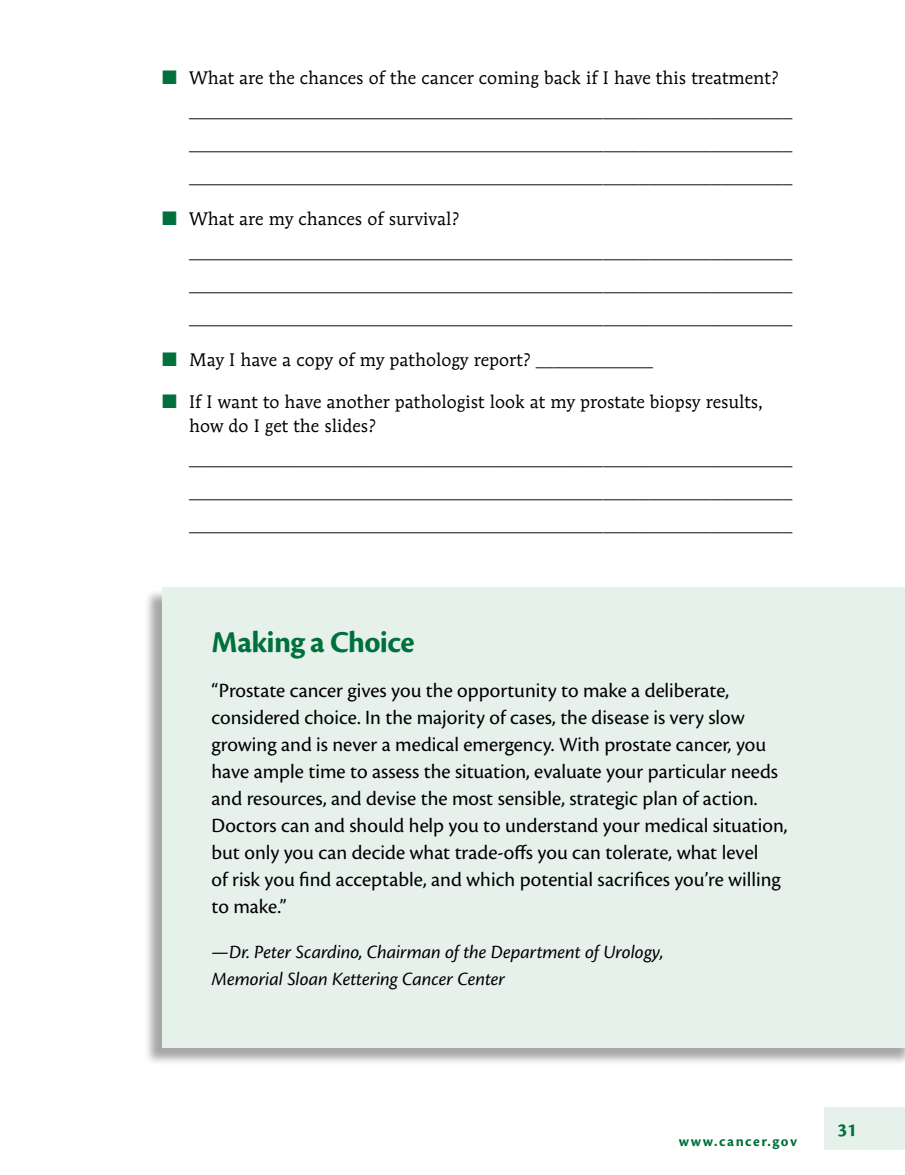
<style>
.page{position:relative;width:905px;height:1175px;background:#fff}
.page>*{position:absolute;margin:0;border:0;box-sizing:border-box;transform-origin:0 0}
.t1{font:700 31.5px "Cronos Pro";letter-spacing:-.02em;color:#00703c}
.t2{font:21px/27px "Cronos Pro";color:#000}
.t3{font:italic 19.5px/27px "Cronos Pro";letter-spacing:-.005em;color:#000}
.t4{font:700 19.5px "Cronos Pro";color:#00703c}
.t5{font:18px/33px "Mendoza Roman Std";color:#000}
.t6{font:700 15px "Cronos Pro";letter-spacing:.105em;color:#00703c}
.s1{color:#00703c}
</style>
<div class="page">
<div style="left:824px;top:1107px;width:80px;height:42px;background:#e6f1ec"></div>
<div style="left:143px;top:589px;width:761px;height:476px;background:#000;opacity:.35"></div>
<div style="left:162px;top:586px;width:742px;height:461px;background:#e6f1ec"></div>
<p class="t5" style="left:189px;top:61px;width:604px;text-indent:-27px"><span class="s1">■</span> What are the chances of the cancer coming back if I have this treatment? ___________________________________________________________________ ___________________________________________________________________ ___________________________________________________________________</p>
<p class="t5" style="left:189px;top:202px;width:604px;text-indent:-27px"><span class="s1">■</span> What are my chances of survival? ___________________________________________________________________ ___________________________________________________________________ ___________________________________________________________________</p>
<p class="t5" style="left:162px;top:343px;width:492px"><span class="s1">■</span> May I have a copy of my pathology report? _____________</p>
<p class="t5" style="left:189px;top:389px;width:575px;line-height:24px;text-indent:-27px"><span class="s1">■</span> If I want to have another pathologist look at my prostate biopsy results, how do I get the slides?</p>
<p class="t5" style="left:189px;top:442px;width:604px;text-align:justify">___________________________________________________________________ ___________________________________________________________________ ___________________________________________________________________</p>
<h1 class="t1" style="left:212px;top:624px;width:204px">Making a Choice</h1>
<p class="t2" style="left:212px;top:677px;width:577px">“Prostate cancer gives you the opportunity to make a deliberate, considered choice. In the majority of cases, the disease is very slow growing and is never a medical emergency. With prostate cancer, you have ample time to assess the situation, evaluate your particular needs and resources, and devise the most sensible, strategic plan of action.<br>Doctors can and should help you to understand your medical situation, but only you can decide what trade-offs you can tolerate, what level<br>of risk you find acceptable, and which potential sacrifices you’re willing to make.”</p>
<p class="t3" style="left:212px;top:938px;width:453px">—Dr. Peter Scardino, Chairman of the Department of Urology,<br>Memorial Sloan Kettering Cancer Center</p>
<p class="t6" style="left:678px;top:1132px;width:120px">www.cancer.gov</p>
<p class="t4" style="left:837px;top:1118px;width:21px">31</p>
</div>
